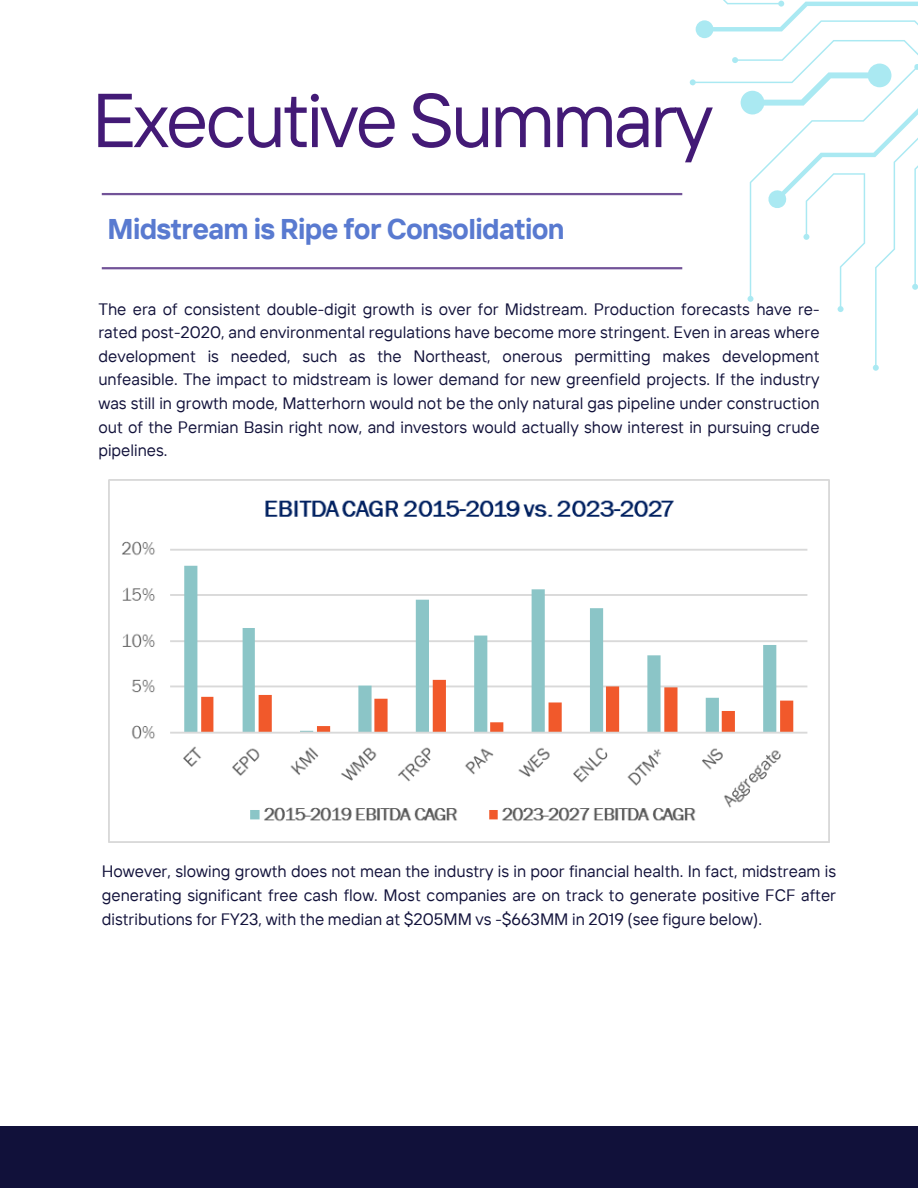
<style>
.page{position:relative;width:918px;height:1188px;background:#fff}
.page>*{position:absolute;margin:0;border:0;box-sizing:border-box;transform-origin:0 0}
.t1{font:76.2px "TT Interphases";letter-spacing:-.04em;color:#431a76}
.t2{font:700 28.5px "TT Interphases";letter-spacing:-.025em;color:#597ad0}
.t3{font:16.5px/23.7px "TT Interphases";color:#11113a;text-align:justify}
</style>
<div class="page">
<svg style="left:657px;top:0;width:261px;height:371px"></svg>
<div style="left:0;top:1126px;width:918px;height:62px;background:#11113a"></div>
<hr style="left:102px;top:193px;width:580px;height:2px;background:#431a76">
<hr style="left:102px;top:267px;width:580px;height:2px;background:#431a76">
<img style="left:108px;top:479px;width:722px;height:364px">
<p class="t1" style="left:92px;top:71px;width:623px">Executive Summary</p>
<p class="t2" style="left:108px;top:210px;width:459px">Midstream is Ripe for Consolidation</p>
<p class="t3" style="left:98px;top:297px;width:723px">The era of consistent double-digit growth is over for Midstream. Production forecasts have re&shy;rated post-2020, and environmental regulations have become more stringent. Even in areas where development is needed, such as the Northeast, onerous permitting makes development unfeasible. The impact to midstream is lower demand for new greenfield projects. If the industry was still in growth mode, Matterhorn would not be the only natural gas pipeline under construction out of the Permian Basin right now, and investors would actually show interest in pursuing crude pipelines.</p>
<p class="t3" style="left:102px;top:859px;width:736px">However, slowing growth does not mean the industry is in poor financial health. In fact, midstream is generating significant free cash flow. Most companies are on track to generate positive FCF after distributions for FY23, with the median at $205MM vs -$663MM in 2019 (see figure below).</p>
</div>
